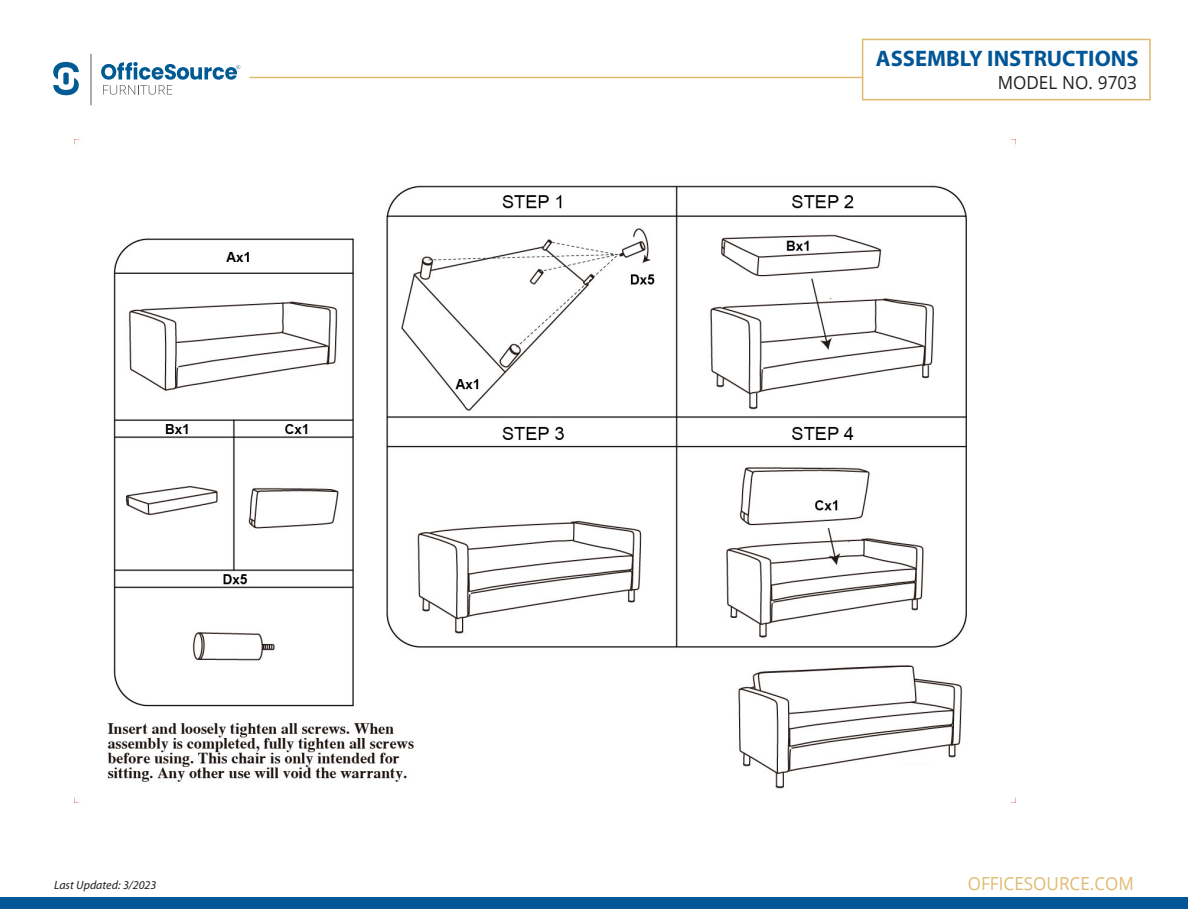
<style>
.page{position:relative;width:1188px;height:918px;background:#fff}
.page>*{position:absolute;margin:0;border:0;box-sizing:border-box;transform-origin:0 0}
.t1{font:700 22.5px "Myriad Pro";color:#005697}
.Small_bd_copy_bold{font:18px "Open Sans";color:#dfba71;scale:.95 1}
.Small_bd_copy_bold-2{font:18px "Open Sans";color:#231f20;scale:.95 1}
.t2{font:italic 12px "Myriad Pro";color:#231f20}
</style>
<div class="page">
<div style="left:862px;top:39px;width:289px;height:61px;border:2px solid #dfba71"></div>
<div style="left:0;top:897px;width:1188px;height:12px;background:#005697"></div>
<img style="left:74px;top:140px;width:893px;height:662px">
<div style="left:105px;top:175px;width:267px;height:44px;background:#fff"></div>
<div style="left:885px;top:766px;width:129px;height:32px;background:#fff"></div>
<div style="left:372px;top:140px;width:267px;height:44px;background:#fff"></div>
<hr style="left:249px;top:77px;width:614px;height:1px;background:#dfba71">
<hr style="left:91px;top:54px;width:1px;height:51px;background:#57585a">
<svg style="left:101px;top:62px;width:139px;height:33px"></svg>
<svg style="left:53px;top:62px;width:26px;height:33px"></svg>
<p class="t2" style="left:54px;top:878px;width:104px">Last Updated: 3/2023</p>
<p class="t1" style="left:876px;top:44px;width:264px">ASSEMBLY INSTRUCTIONS</p>
<p class="Small_bd_copy_bold-2" style="left:998px;top:70px;width:148px">MODEL NO. 9703</p>
<p class="Small_bd_copy_bold" style="left:968px;top:871px;width:176px">OFFICESOURCE.COM</p>
</div>
